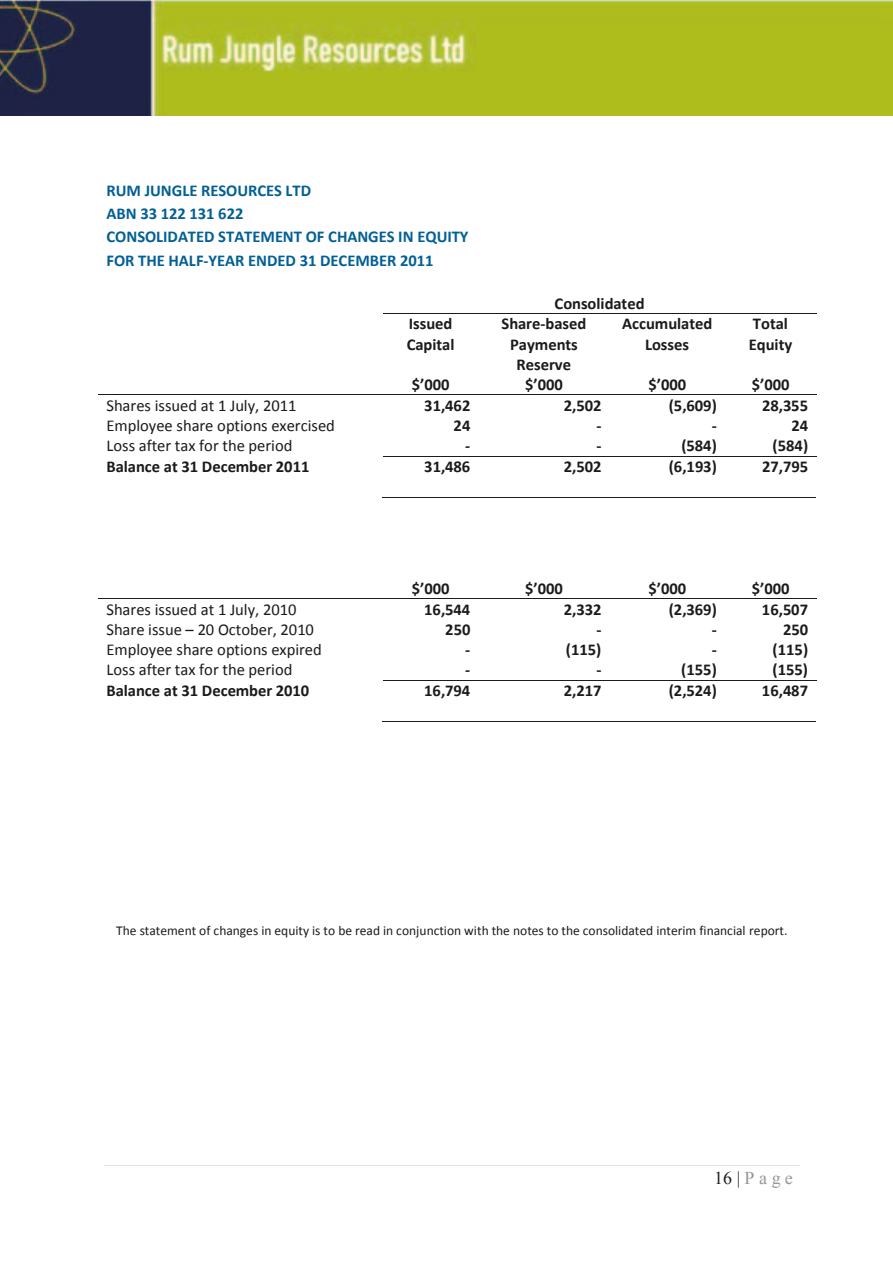
<style>
.page{position:relative;width:893px;height:1263px;background:#fff}
.page>*{position:absolute;margin:0;border:0;box-sizing:border-box;transform-origin:0 0}
.t1{font:18px "Times New Roman";letter-spacing:.245em;color:#969797}
.t2{font:700 16.5px/20.1px "Calibri";color:#1c1b1a;text-align:right}
.t3{font:16.5px/20.1px "Calibri";color:#1c1b1a}
.t4{font:700 16.5px/23.1px "Calibri";color:#036095}
.t5{font:13.5px "Calibri";color:#1c1b1a}
.s1{color:#1c1b1a}
</style>
<div class="page">
<img style="left:0;top:0;width:892px;height:116px">
<hr style="left:104px;top:1165px;width:696px;height:1px;background:#dfe0e0">
<hr style="left:383px;top:313px;width:95px;height:1px;background:#1c1b1a">
<hr style="left:479px;top:313px;width:130px;height:1px;background:#1c1b1a">
<hr style="left:610px;top:313px;width:115px;height:1px;background:#1c1b1a">
<hr style="left:726px;top:313px;width:90px;height:1px;background:#1c1b1a">
<hr style="left:98px;top:394px;width:285px;height:1px;background:#1c1b1a">
<hr style="left:383px;top:394px;width:95px;height:1px;background:#1c1b1a">
<hr style="left:479px;top:394px;width:130px;height:1px;background:#1c1b1a">
<hr style="left:610px;top:394px;width:115px;height:1px;background:#1c1b1a">
<hr style="left:726px;top:394px;width:90px;height:1px;background:#1c1b1a">
<hr style="left:383px;top:456px;width:95px;height:1px;background:#1c1b1a">
<hr style="left:479px;top:456px;width:130px;height:1px;background:#1c1b1a">
<hr style="left:610px;top:456px;width:115px;height:1px;background:#1c1b1a">
<hr style="left:726px;top:456px;width:90px;height:1px;background:#1c1b1a">
<hr style="left:382px;top:497px;width:96px;height:1px;background:#1c1b1a">
<hr style="left:478px;top:497px;width:131px;height:1px;background:#1c1b1a">
<hr style="left:609px;top:497px;width:116px;height:1px;background:#1c1b1a">
<hr style="left:724px;top:497px;width:92px;height:1px;background:#1c1b1a">
<hr style="left:98px;top:598px;width:285px;height:1px;background:#1c1b1a">
<hr style="left:383px;top:598px;width:95px;height:1px;background:#1c1b1a">
<hr style="left:479px;top:598px;width:130px;height:1px;background:#1c1b1a">
<hr style="left:610px;top:598px;width:115px;height:1px;background:#1c1b1a">
<hr style="left:726px;top:598px;width:90px;height:1px;background:#1c1b1a">
<hr style="left:383px;top:680px;width:95px;height:1px;background:#1c1b1a">
<hr style="left:479px;top:680px;width:130px;height:1px;background:#1c1b1a">
<hr style="left:610px;top:680px;width:115px;height:1px;background:#1c1b1a">
<hr style="left:726px;top:680px;width:90px;height:1px;background:#1c1b1a">
<hr style="left:382px;top:721px;width:96px;height:1px;background:#1c1b1a">
<hr style="left:478px;top:721px;width:131px;height:1px;background:#1c1b1a">
<hr style="left:609px;top:721px;width:116px;height:1px;background:#1c1b1a">
<hr style="left:724px;top:721px;width:92px;height:1px;background:#1c1b1a">
<p class="t4" style="left:106px;top:179px;width:364px">RUM JUNGLE RESOURCES LTD<br>ABN 33 122 131 622<br>CONSOLIDATED STATEMENT OF CHANGES IN EQUITY<br>FOR THE HALF-YEAR ENDED 31 DECEMBER 2011</p>
<p class="t2" style="left:555px;top:293px;width:92px">Consolidated</p>
<p class="t2" style="left:407px;top:314px;width:49px;text-align:left">Issued<br>Capital</p>
<p class="t2" style="left:502px;top:314px;width:86px;text-align:center">Share-based<br>Payments<br>Reserve</p>
<p class="t2" style="left:622px;top:314px;width:92px;text-align:center">Accumulated<br>Losses</p>
<p class="t2" style="left:749px;top:314px;width:45px;text-align:left">Total<br>Equity</p>
<p class="t2" style="left:412px;top:374px;width:39px">$’000</p>
<p class="t2" style="left:525px;top:374px;width:39px">$’000</p>
<p class="t2" style="left:648px;top:374px;width:39px">$’000</p>
<p class="t2" style="left:752px;top:374px;width:39px">$’000</p>
<p class="t3" style="left:106px;top:395px;width:192px">Shares issued at 1 July, 2011</p>
<p class="t2" style="left:424px;top:395px;width:48px">31,462</p>
<p class="t2" style="left:564px;top:395px;width:39px">2,502</p>
<p class="t2" style="left:669px;top:395px;width:50px">(5,609)</p>
<p class="t2" style="left:762px;top:395px;width:48px">28,355</p>
<p class="t3" style="left:106px;top:415px;width:230px">Employee share options exercised</p>
<p class="t2" style="left:454px;top:415px;width:18px">24</p>
<p class="t2" style="left:596px;top:415px;width:7px">-</p>
<p class="t2" style="left:712px;top:415px;width:7px">-</p>
<p class="t2" style="left:791px;top:415px;width:18px">24</p>
<p class="t3" style="left:106px;top:436px;width:187px">Loss after tax for the period</p>
<p class="t2" style="left:465px;top:435px;width:7px">-</p>
<p class="t2" style="left:596px;top:435px;width:7px">-</p>
<p class="t2" style="left:681px;top:435px;width:37px">(584)</p>
<p class="t2" style="left:773px;top:435px;width:37px">(584)</p>
<p class="t2" style="left:106px;top:456px;width:205px">Balance at 31 December 2011</p>
<p class="t2" style="left:424px;top:456px;width:48px">31,486</p>
<p class="t2" style="left:564px;top:456px;width:39px">2,502</p>
<p class="t2" style="left:669px;top:456px;width:50px">(6,193)</p>
<p class="t2" style="left:762px;top:456px;width:48px">27,795</p>
<p class="t2" style="left:412px;top:578px;width:39px">$’000</p>
<p class="t2" style="left:525px;top:578px;width:39px">$’000</p>
<p class="t2" style="left:648px;top:578px;width:39px">$’000</p>
<p class="t2" style="left:752px;top:578px;width:39px">$’000</p>
<p class="t3" style="left:106px;top:599px;width:209px">Shares issued at 1 July, 2010<br>Share issue – 20 October, 2010</p>
<p class="t2" style="left:424px;top:599px;width:48px">16,544<br>250</p>
<p class="t2" style="left:564px;top:599px;width:39px">2,332 -</p>
<p class="t2" style="left:669px;top:599px;width:50px">(2,369) -</p>
<p class="t2" style="left:762px;top:599px;width:48px">16,507<br>250</p>
<p class="t3" style="left:106px;top:639px;width:217px">Employee share options expired</p>
<p class="t2" style="left:465px;top:639px;width:7px">-</p>
<p class="t2" style="left:566px;top:639px;width:37px">(115)</p>
<p class="t2" style="left:712px;top:639px;width:7px">-</p>
<p class="t2" style="left:773px;top:639px;width:37px">(115)</p>
<p class="t3" style="left:106px;top:659px;width:187px">Loss after tax for the period</p>
<p class="t2" style="left:465px;top:659px;width:7px">-</p>
<p class="t2" style="left:596px;top:659px;width:7px">-</p>
<p class="t2" style="left:681px;top:659px;width:37px">(155)</p>
<p class="t2" style="left:773px;top:659px;width:37px">(155)</p>
<p class="t2" style="left:106px;top:680px;width:204px">Balance at 31 December 2010</p>
<p class="t2" style="left:424px;top:680px;width:48px">16,794</p>
<p class="t2" style="left:564px;top:680px;width:39px">2,217</p>
<p class="t2" style="left:669px;top:680px;width:50px">(2,524)</p>
<p class="t2" style="left:762px;top:680px;width:48px">16,487</p>
<p class="t5" style="left:116px;top:922px;width:673px">The statement of changes in equity is to be read in conjunction with the notes to the consolidated interim financial report.</p>
<p class="t1" style="left:714px;top:1166px;width:80px"><span class="s1">16|</span> Page</p>
</div>
